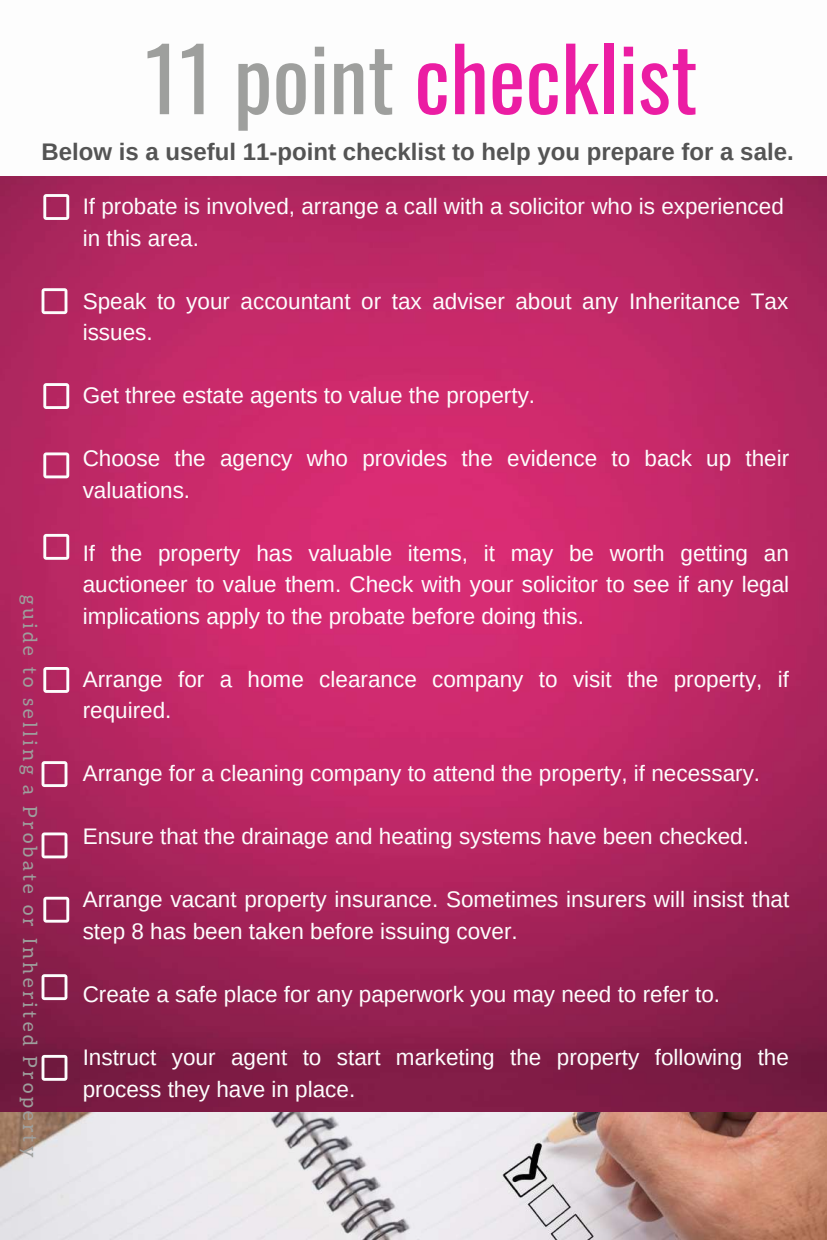
<style>
.page{position:relative;width:827px;height:1240px;background:#fff}
.page>*{position:absolute;margin:0;border:0;box-sizing:border-box;transform-origin:0 0}
.t1{font:87px "Oswald";color:#eb1da3}
.t2{font:700 24px "Arimo";color:#545454}
.t3{font:22.5px/31.5px "Arimo";color:#fdfdfd}
.t4{font:19.5px "Aleo";letter-spacing:.17em;color:#9e9f9d}
.s1{color:#9e9f9d}
</style>
<div class="page">
<img style="left:0;top:176px;width:827px;height:936px">
<svg style="left:42px;top:288px;width:25px;height:26px"></svg>
<svg style="left:43px;top:452px;width:26px;height:26px"></svg>
<svg style="left:43px;top:383px;width:26px;height:26px"></svg>
<svg style="left:43px;top:534px;width:26px;height:26px"></svg>
<svg style="left:43px;top:667px;width:26px;height:26px"></svg>
<svg style="left:43px;top:897px;width:26px;height:25px"></svg>
<svg style="left:42px;top:832px;width:25px;height:26px"></svg>
<svg style="left:42px;top:761px;width:25px;height:26px"></svg>
<svg style="left:42px;top:974px;width:25px;height:26px"></svg>
<svg style="left:42px;top:1055px;width:25px;height:26px"></svg>
<svg style="left:43px;top:194px;width:26px;height:26px"></svg>
<img style="left:0;top:1112px;width:827px;height:128px">
<h1 class="t1" style="left:145px;top:10px;width:554px"><span class="s1">11 point</span> checklist</h1>
<p class="t2" style="left:42px;top:138px;width:754px">Below is a useful 11-point checklist to help you prepare for a sale.</p>
<p class="t3" style="left:83px;top:191px;width:703px">If probate is involved, arrange a call with a solicitor who is experienced in this area.</p>
<p class="t3" style="left:83px;top:285px;width:707px">Speak to your accountant or tax adviser about any Inheritance Tax issues.</p>
<p class="t3" style="left:83px;top:380px;width:454px">Get three estate agents to value the property.</p>
<p class="t4" style="left:41px;top:595px;width:564px;rotate:90deg">guide to selling a Probate or Inherited Property</p>
<p class="t3" style="left:83px;top:443px;width:708px">Choose the agency who provides the evidence to back up their valuations.</p>
<p class="t3" style="left:83px;top:537px;width:708px;text-align:justify">If the property has valuable items, it may be worth getting an auctioneer to value them. Check with your solicitor to see if any legal implications apply to the probate before doing this.</p>
<p class="t3" style="left:83px;top:663px;width:708px">Arrange for a home clearance company to visit the property, if required.</p>
<p class="t3" style="left:83px;top:758px;width:679px">Arrange for a cleaning company to attend the property, if necessary.</p>
<p class="t3" style="left:83px;top:821px;width:668px">Ensure that the drainage and heating systems have been checked.</p>
<p class="t3" style="left:83px;top:884px;width:708px">Arrange vacant property insurance. Sometimes insurers will insist that step 8 has been taken before issuing cover.</p>
<p class="t3" style="left:83px;top:978px;width:639px">Create a safe place for any paperwork you may need to refer to.</p>
<p class="t3" style="left:83px;top:1041px;width:708px">Instruct your agent to start marketing the property following the process they have in place.</p>
</div>
